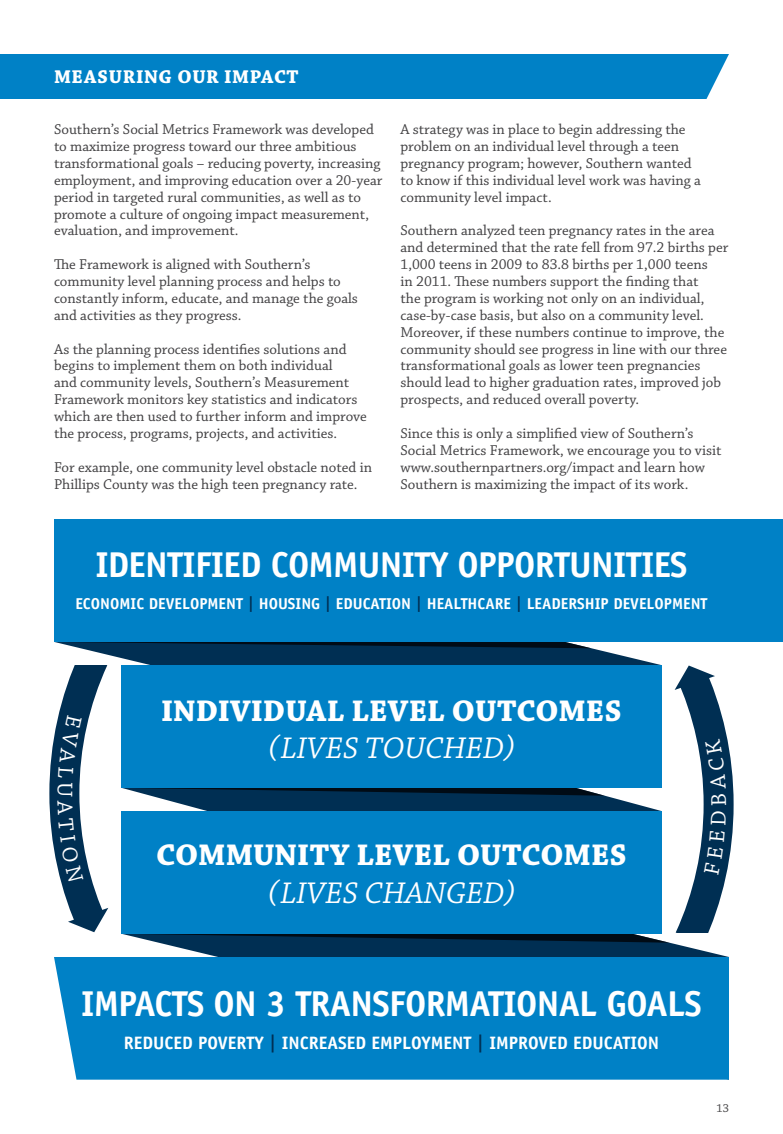
<style>
.page{position:relative;width:783px;height:1134px;background:#fff}
.page>*{position:absolute;margin:0;border:0;box-sizing:border-box;transform-origin:0 0}
.t1{font:700 36px "Officina Sans Std";letter-spacing:-.02em;color:#fff}
.t2{font:700 31.5px "Chaparral Pro";color:#fff}
.t3{font:italic 31.5px "Chaparral Pro";letter-spacing:.005em;color:#fff}
.t4{font:italic 31.5px "Chaparral Pro";letter-spacing:.07em;color:#fff}
.t5{font:22.5px "Chaparral Pro";color:#fff}
.t6{font:700 19.5px "Chaparral Pro";letter-spacing:.03em;color:#fff}
.t7{font:700 18px "Officina Sans Std";color:#fff}
.t8{font:700 15.75px "Officina Sans Std";color:#fff}
.t9{font:15px/16.8px "Chaparral Pro";color:#414042}
.t10{font:12px "Chaparral Pro";color:#414042}
.s1{color:#002f53}
</style>
<div class="page">
<div style="left:0;top:54px;width:729px;height:45px;background:#0081c6"></div>
<div style="left:133px;top:648px;width:517px;height:17px;background:#002f53"></div>
<svg style="left:133px;top:642px;width:457px;height:6px;fill:#000e1b"></svg>
<div style="left:54px;top:519px;width:729px;height:123px;background:#0081c6"></div>
<svg style="left:152px;top:795px;width:498px;height:16px;fill:#002f53"></svg>
<svg style="left:133px;top:788px;width:472px;height:8px;fill:#002a4b"></svg>
<div style="left:121px;top:665px;width:541px;height:123px;background:#0081c6"></div>
<div style="left:160px;top:943px;width:490px;height:14px;background:#002f53"></div>
<svg style="left:133px;top:934px;width:517px;height:9px;fill:#002c4d"></svg>
<div style="left:121px;top:811px;width:541px;height:123px;background:#0081c6"></div>
<div style="left:56px;top:957px;width:673px;height:123px;background:#0081c6"></div>
<svg style="left:650px;top:662px;width:84px;height:316px"></svg>
<svg style="left:49px;top:642px;width:84px;height:326px"></svg>
<h3 class="t6" style="left:54px;top:66px;width:246px">MEASURING OUR IMPACT</h3>
<p class="t9" style="left:54px;top:122px;width:330px">Southern’s Social Metrics Framework was developed to maximize progress toward our three ambitious transformational goals – reducing poverty, increasing employment, and improving education over a 20-year period in targeted rural communities, as well as to promote a culture of ongoing impact measurement, evaluation, and improvement.</p>
<p class="t9" style="left:54px;top:257px;width:306px">The Framework is aligned with Southern’s community level planning process and helps to constantly inform, educate, and manage the goals and activities as they progress.</p>
<p class="t9" style="left:54px;top:341px;width:314px">As the planning process identifies solutions and begins to implement them on both individual<br>and community levels, Southern’s Measurement Framework monitors key statistics and indicators which are then used to further inform and improve the process, programs, projects, and activities.</p>
<p class="t9" style="left:54px;top:459px;width:320px">For example, one community level obstacle noted in<br>Phillips County was the high teen pregnancy rate.</p>
<p class="t9" style="left:400px;top:122px;width:302px">A strategy was in place to begin addressing the problem on an individual level through a teen pregnancy program; however, Southern wanted to know if this individual level work was having a community level impact.</p>
<p class="t9" style="left:400px;top:223px;width:329px">Southern analyzed teen pregnancy rates in the area and determined that the rate fell from 97.2 births per 1,000 teens in 2009 to 83.8 births per 1,000 teens<br>in 2011. These numbers support the finding that<br>the program is working not only on an individual, case-by-case basis, but also on a community level.<br>Moreover, if these numbers continue to improve, the community should see progress in line with our three transformational goals as lower teen pregnancies should lead to higher graduation rates, improved job prospects, and reduced overall poverty.</p>
<p class="t9" style="left:400px;top:425px;width:322px">Since this is only a simplified view of Southern’s Social Metrics Framework, we encourage you to visit www.southernpartners.org/impact and learn how Southern is maximizing the impact of its work.</p>
<h1 class="t1" style="left:95px;top:543px;width:594px">IDENTIFIED COMMUNITY OPPORTUNITIES</h1>
<p class="t8" style="left:75px;top:594px;width:634px">ECONOMIC DEVELOPMENT <span class="s1">|</span> HOUSING <span class="s1">|</span> EDUCATION <span class="s1">|</span> HEALTHCARE <span class="s1">|</span> LEADERSHIP DEVELOPMENT</p>
<h3 class="t5" style="left:77px;top:782px;width:13px;rotate:90deg">u</h3>
<h2 class="t2" style="left:161px;top:692px;width:459px">INDIVIDUAL LEVEL OUTCOMES</h2>
<h2 class="t3" style="left:268px;top:731px;width:45px">(LIVES</h2>
<h2 class="t3" style="left:365px;top:731px;width:21px">TOUC</h2>
<h2 class="t3" style="left:443px;top:731px;width:73px">HED)</h2>
<h2 class="t2" style="left:156px;top:836px;width:469px">COMMUNITY LEVEL OUTCOMES</h2>
<h2 class="t3" style="left:268px;top:875px;width:45px">(LIVES</h2>
<h2 class="t4" style="left:364px;top:875px;width:152px">CHANGED)</h2>
<h1 class="t1" style="left:81px;top:981px;width:622px">IMPACTS ON 3 TRANSFORMATIONAL GOALS</h1>
<p class="t7" style="left:124px;top:1032px;width:537px">REDUCED POVERTY <span class="s1">|</span> INCREASED EMPLOYMENT <span class="s1">|</span> IMPROVED EDUCATION</p>
<p class="t10" style="left:716px;top:1101px;width:14px">13</p>
</div>
